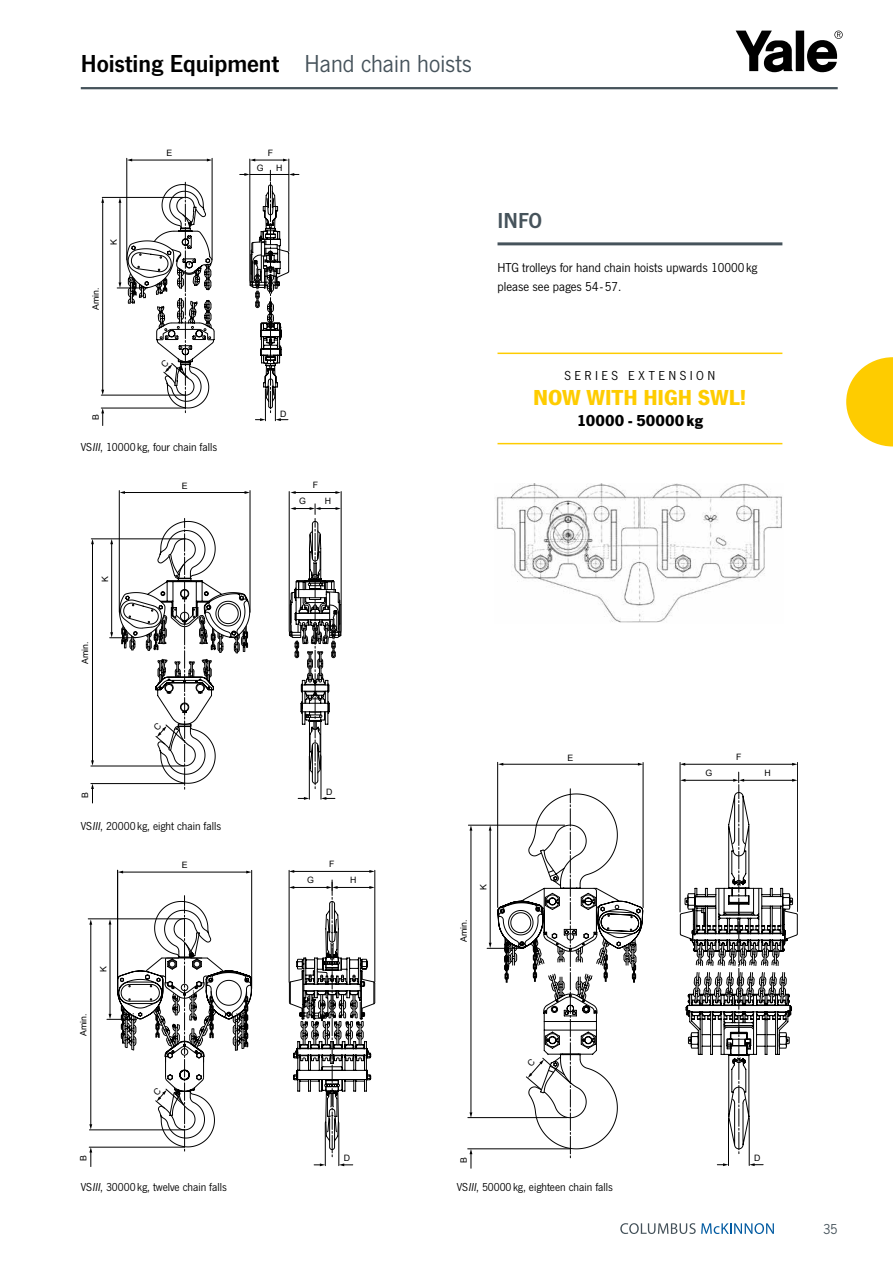
<style>
.page{position:relative;width:893px;height:1263px;background:#fff}
.page>*{position:absolute;margin:0;border:0;box-sizing:border-box;transform-origin:0 0}
.t1{font:25.5px "News Got Dem";color:#000}
.t2{font:700 22.5px "News Got";letter-spacing:-.005em;color:#fecc00}
.t3{font:22.5px "News Got Dem";color:#46535b}
.t4{font:700 16.5px "News Got";letter-spacing:.005em;color:#000}
.t5{font:15px "News Got";color:#46535b}
.t6{font:13.5px/18.6px "News Got";color:#000}
.t7{font:13.5px "News Got";letter-spacing:.255em;color:#000}
.t8{font:12px "News Got";color:#000}
.t9{font:8.7px "Arial";color:#000}
.s1{font-family:"News Got";color:#46535b}
.s2{font-style:italic}
</style>
<div class="page">
<svg style="left:736px;top:31px;width:107px;height:41px"></svg>
<hr style="left:81px;top:87px;width:757px;height:2px;background:#46535b">
<svg style="left:620px;top:1223px;width:154px;height:11px"></svg>
<hr style="left:497px;top:242px;width:285px;height:3px;background:#46535b">
<svg style="left:846px;top:357px;width:47px;height:89px"></svg>
<svg style="left:505px;top:898px;width:21px;height:85px"></svg>
<hr style="left:643px;top:762px;width:1px;height:145px;background:#000">
<hr style="left:502px;top:764px;width:137px;height:1px;background:#000">
<svg style="left:638px;top:763px;width:5px;height:3px"></svg>
<svg style="left:498px;top:763px;width:5px;height:3px"></svg>
<hr style="left:497px;top:762px;width:1px;height:145px;background:#000">
<hr style="left:680px;top:762px;width:1px;height:150px;background:#000">
<hr style="left:797px;top:762px;width:1px;height:149px;background:#000">
<hr style="left:684px;top:764px;width:109px;height:1px;background:#000">
<svg style="left:680px;top:763px;width:5px;height:3px"></svg>
<hr style="left:468px;top:1117px;width:99px;height:1px;background:#000">
<hr style="left:468px;top:1148px;width:102px;height:1px;background:#000">
<svg style="left:470px;top:1149px;width:2px;height:19px"></svg>
<hr style="left:487px;top:948px;width:33px;height:1px;background:#000">
<hr style="left:468px;top:825px;width:97px;height:1px;background:#000">
<hr style="left:490px;top:830px;width:1px;height:114px;background:#000">
<svg style="left:489px;top:943px;width:3px;height:5px"></svg>
<svg style="left:489px;top:825px;width:3px;height:6px"></svg>
<hr style="left:471px;top:830px;width:1px;height:283px;background:#000">
<svg style="left:469px;top:1112px;width:3px;height:6px"></svg>
<svg style="left:469px;top:825px;width:3px;height:5px"></svg>
<hr style="left:212px;top:158px;width:1px;height:102px;background:#000">
<hr style="left:250px;top:159px;width:1px;height:122px;background:#000">
<hr style="left:289px;top:159px;width:1px;height:92px;background:#000">
<hr style="left:102px;top:202px;width:1px;height:189px;background:#000">
<svg style="left:101px;top:390px;width:3px;height:5px"></svg>
<svg style="left:101px;top:409px;width:3px;height:16px"></svg>
<hr style="left:101px;top:408px;width:85px;height:1px;background:#000">
<hr style="left:101px;top:395px;width:85px;height:1px;background:#000">
<hr style="left:102px;top:197px;width:81px;height:1px;background:#000">
<hr style="left:127px;top:158px;width:1px;height:102px;background:#000">
<hr style="left:131px;top:160px;width:77px;height:1px;background:#000">
<hr style="left:254px;top:160px;width:30px;height:1px;background:#000">
<hr style="left:309px;top:756px;width:1px;height:43px;background:#000">
<hr style="left:321px;top:756px;width:1px;height:43px;background:#000">
<hr style="left:295px;top:492px;width:41px;height:1px;background:#000">
<svg style="left:335px;top:491px;width:6px;height:3px"></svg>
<svg style="left:290px;top:491px;width:6px;height:3px"></svg>
<hr style="left:119px;top:491px;width:1px;height:121px;background:#000">
<hr style="left:250px;top:491px;width:1px;height:121px;background:#000">
<hr style="left:124px;top:492px;width:122px;height:1px;background:#000">
<svg style="left:245px;top:491px;width:5px;height:3px"></svg>
<hr style="left:91px;top:539px;width:94px;height:1px;background:#000">
<hr style="left:91px;top:766px;width:94px;height:1px;background:#000">
<hr style="left:91px;top:783px;width:93px;height:1px;background:#000">
<hr style="left:92px;top:543px;width:1px;height:218px;background:#000">
<svg style="left:91px;top:760px;width:3px;height:6px"></svg>
<svg style="left:91px;top:539px;width:3px;height:5px"></svg>
<svg style="left:91px;top:784px;width:3px;height:19px"></svg>
<svg style="left:321px;top:797px;width:14px;height:3px"></svg>
<svg style="left:298px;top:797px;width:11px;height:3px"></svg>
<hr style="left:341px;top:491px;width:1px;height:140px;background:#000">
<hr style="left:289px;top:491px;width:1px;height:140px;background:#000">
<svg style="left:117px;top:903px;width:28px;height:141px"></svg>
<svg style="left:123px;top:931px;width:22px;height:120px"></svg>
<hr style="left:89px;top:1129px;width:96px;height:1px;background:#000">
<hr style="left:89px;top:1147px;width:95px;height:1px;background:#000">
<svg style="left:89px;top:1147px;width:3px;height:19px"></svg>
<hr style="left:251px;top:870px;width:1px;height:118px;background:#000">
<hr style="left:122px;top:872px;width:125px;height:1px;background:#000">
<svg style="left:246px;top:871px;width:6px;height:2px"></svg>
<hr style="left:107px;top:1019px;width:30px;height:1px;background:#000">
<hr style="left:88px;top:918px;width:97px;height:1px;background:#000">
<hr style="left:110px;top:923px;width:1px;height:92px;background:#000">
<hr style="left:325px;top:1122px;width:1px;height:44px;background:#000">
<hr style="left:339px;top:1122px;width:1px;height:44px;background:#000">
<svg style="left:339px;top:1163px;width:14px;height:3px"></svg>
<svg style="left:314px;top:1163px;width:11px;height:3px"></svg>
<hr style="left:117px;top:870px;width:1px;height:118px;background:#000">
<hr style="left:91px;top:924px;width:1px;height:201px;background:#000">
<svg style="left:89px;top:1124px;width:3px;height:5px"></svg>
<svg style="left:89px;top:919px;width:3px;height:6px"></svg>
<hr style="left:289px;top:870px;width:1px;height:112px;background:#000">
<hr style="left:375px;top:870px;width:1px;height:112px;background:#000">
<hr style="left:293px;top:871px;width:77px;height:1px;background:#000">
<svg style="left:369px;top:870px;width:6px;height:3px"></svg>
<svg style="left:289px;top:870px;width:5px;height:3px"></svg>
<img style="left:496px;top:484px;width:286px;height:139px">
<hr style="left:497px;top:443px;width:285px;height:1px;background:#fecc00">
<hr style="left:497px;top:353px;width:285px;height:1px;background:#fecc00">
<svg style="left:526px;top:772px;width:271px;height:394px"></svg>
<svg style="left:117px;top:170px;width:182px;height:251px"></svg>
<svg style="left:110px;top:504px;width:232px;height:285px"></svg>
<svg style="left:145px;top:880px;width:230px;height:277px"></svg>
<h1 class="t1" style="left:81px;top:49px;width:392px">Hoisting Equipment <span class="s1">Hand chain hoists</span></h1>
<p class="t9" style="left:108px;top:245px;width:7px;rotate:-90deg">K</p>
<p class="t9" style="left:90px;top:310px;width:24px;rotate:-90deg">Amin.</p>
<p class="t9" style="left:166px;top:148px;width:7px">E</p>
<p class="t9" style="left:268px;top:148px;width:7px">F</p>
<p class="t9" style="left:257px;top:162px;width:8px">G</p>
<p class="t9" style="left:276px;top:162px;width:8px">H</p>
<p class="t9" style="left:90px;top:420px;width:7px;rotate:-90deg">B</p>
<p class="t8" style="left:81px;top:440px;width:138px">VS<span class="s2">III</span>, 10000 kg, four chain falls</p>
<p class="t9" style="left:99px;top:582px;width:7px;rotate:-90deg">K</p>
<p class="t9" style="left:80px;top:664px;width:24px;rotate:-90deg">Amin.</p>
<p class="t9" style="left:182px;top:480px;width:7px">E</p>
<p class="t9" style="left:280px;top:408px;width:8px">D</p>
<p class="t9" style="left:313px;top:480px;width:7px">F</p>
<p class="t9" style="left:299px;top:496px;width:8px">G</p>
<p class="t9" style="left:325px;top:496px;width:8px">H</p>
<p class="t9" style="left:80px;top:797px;width:7px;rotate:-90deg">B</p>
<p class="t8" style="left:81px;top:819px;width:142px">VS<span class="s2">III</span>, 20000 kg, eight chain falls</p>
<p class="t9" style="left:98px;top:972px;width:7px;rotate:-90deg">K</p>
<p class="t9" style="left:78px;top:1036px;width:24px;rotate:-90deg">Amin.</p>
<p class="t9" style="left:78px;top:1161px;width:7px;rotate:-90deg">B</p>
<p class="t9" style="left:182px;top:860px;width:7px">E</p>
<p class="t8" style="left:81px;top:1180px;width:147px">VS<span class="s2">III</span>, 30000 kg, twelve chain falls</p>
<p class="t9" style="left:326px;top:786px;width:8px">D</p>
<p class="t9" style="left:329px;top:859px;width:7px">F</p>
<p class="t9" style="left:307px;top:874px;width:8px">G</p>
<p class="t9" style="left:350px;top:874px;width:8px">H</p>
<p class="t9" style="left:344px;top:1153px;width:8px">D</p>
<h2 class="t3" style="left:497px;top:207px;width:46px">INFO</h2>
<p class="t6" style="left:497px;top:259px;width:261px">HTG trolleys for hand chain hoists upwards 10000 kg please see pages 54 - 57.</p>
<p class="t7" style="left:565px;top:368px;width:152px">SERIES EXTENSION</p>
<h2 class="t2" style="left:533px;top:384px;width:215px">NOW WITH HIGH SWL!</h2>
<h3 class="t4" style="left:577px;top:411px;width:128px">10000 - 50000kg</h3>
<p class="t9" style="left:458px;top:942px;width:24px;rotate:-90deg">Amin.</p>
<p class="t9" style="left:478px;top:890px;width:7px;rotate:-90deg">K</p>
<p class="t9" style="left:567px;top:752px;width:7px">E</p>
<p class="t9" style="left:736px;top:751px;width:7px">F</p>
<p class="t9" style="left:706px;top:767px;width:8px">G</p>
<p class="t9" style="left:765px;top:767px;width:8px">H</p>
<p class="t9" style="left:458px;top:1163px;width:7px;rotate:-90deg">B</p>
<p class="t9" style="left:754px;top:1152px;width:8px">D</p>
<p class="t8" style="left:457px;top:1180px;width:158px">VS<span class="s2">III</span>, 50000 kg, eighteen chain falls</p>
<p class="t5" style="left:823px;top:1221px;width:16px">35</p>
</div>
